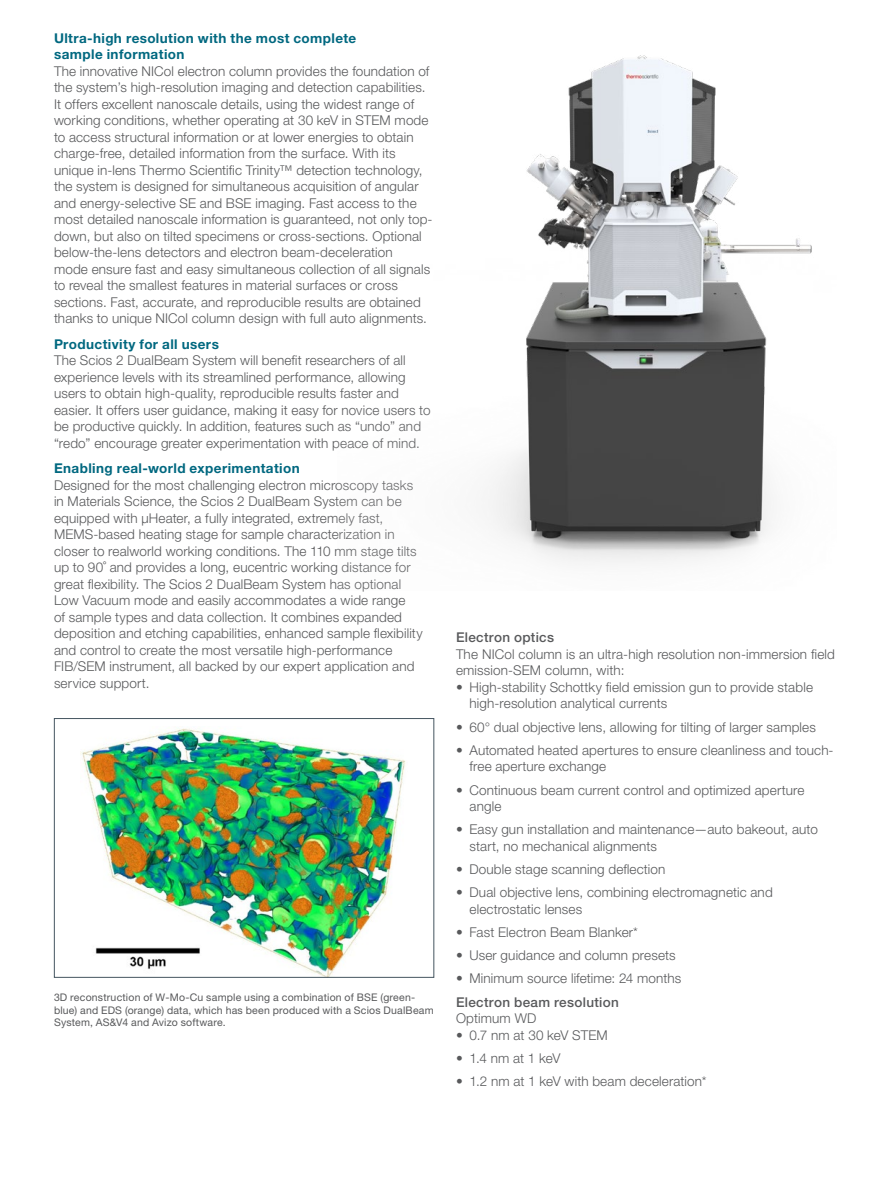
<style>
.page{position:relative;width:891px;height:1188px;background:#fff}
.page>*{position:absolute;margin:0;border:0;box-sizing:border-box;transform-origin:0 0}
.t1{font:300 13.5px/16.5px "Helvetica Neue LT Pro";letter-spacing:.01em;color:#58595b}
.t2{font:700 13.5px/16.5px "Helvetica Neue LT Pro";letter-spacing:.03em;color:#006880}
.t3{font:500 13.5px "Helvetica Neue LT Pro";letter-spacing:.025em;color:#58595b}
.t4{font:10.5px/12.6px "Helvetica Neue LT Pro";letter-spacing:.02em;color:#58595b}
</style>
<div class="page">
<img style="left:81px;top:728px;width:325px;height:248px">
<div style="left:54px;top:718px;width:380px;height:260px;border:1px solid #455560"></div>
<img style="left:488px;top:55px;width:324px;height:508px">
<p class="t2" style="left:54px;top:29px;width:304px">Ultra-high resolution with the most complete sample information</p>
<p class="t1" style="left:54px;top:62px;width:380px">The innovative NICol electron column provides the foundation of the system’s high-resolution imaging and detection capabilities.<br>It offers excellent nanoscale details, using the widest range of working conditions, whether operating at 30 keV in STEM mode to access structural information or at lower energies to obtain charge-free, detailed information from the surface. With its unique in-lens Thermo Scientific Trinity™ detection technology, the system is designed for simultaneous acquisition of angular and energy-selective SE and BSE imaging. Fast access to the most detailed nanoscale information is guaranteed, not only top&shy;down, but also on tilted specimens or cross-sections. Optional below-the-lens detectors and electron beam-deceleration<br>mode ensure fast and easy simultaneous collection of all signals to reveal the smallest features in material surfaces or cross sections. Fast, accurate, and reproducible results are obtained thanks to unique NICol column design with full auto alignments.</p>
<p class="t2" style="left:54px;top:335px;width:166px">Productivity for all users</p>
<p class="t1" style="left:54px;top:352px;width:378px">The Scios 2 DualBeam System will benefit researchers of all experience levels with its streamlined performance, allowing users to obtain high-quality, reproducible results faster and easier. It offers user guidance, making it easy for novice users to be productive quickly. In addition, features such as “undo” and “redo” encourage greater experimentation with peace of mind.</p>
<p class="t2" style="left:54px;top:460px;width:247px">Enabling real-world experimentation</p>
<p class="t1" style="left:54px;top:476px;width:370px">Designed for the most challenging electron microscopy tasks in Materials Science, the Scios 2 DualBeam System can be equipped with μHeater, a fully integrated, extremely fast, MEMS-based heating stage for sample characterization in closer to realworld working conditions. The 110 mm stage tilts up to 90˚ and provides a long, eucentric working distance for great flexibility. The Scios 2 DualBeam System has optional Low Vacuum mode and easily accommodates a wide range<br>of sample types and data collection. It combines expanded deposition and etching capabilities, enhanced sample flexibility and control to create the most versatile high-performance FIB/SEM instrument, all backed by our expert application and service support.</p>
<p class="t4" style="left:54px;top:991px;width:381px">3D reconstruction of W-Mo-Cu sample using a combination of BSE (green&shy;blue) and EDS (orange) data, which has been produced with a Scios DualBeam<br>System, AS&amp;V4 and Avizo software.</p>
<p class="t3" style="left:456px;top:629px;width:100px">Electron optics</p>
<p class="t1" style="left:456px;top:645px;width:380px">The NICol column is an ultra-high resolution non-immersion field emission-SEM column, with:</p>
<p class="t1" style="left:470px;top:678px;width:345px;text-indent:-14px">• High-stability Schottky field emission gun to provide stable high-resolution analytical currents</p>
<p class="t1" style="left:456px;top:718px;width:362px">• 60° dual objective lens, allowing for tilting of larger samples</p>
<p class="t1" style="left:470px;top:741px;width:366px;text-indent:-14px">• Automated heated apertures to ensure cleanliness and touch&shy;free aperture exchange</p>
<p class="t1" style="left:470px;top:781px;width:336px;text-indent:-14px">• Continuous beam current control and optimized aperture angle</p>
<p class="t1" style="left:470px;top:821px;width:350px;text-indent:-14px">• Easy gun installation and maintenance—auto bakeout, auto start, no mechanical alignments</p>
<p class="t1" style="left:456px;top:861px;width:211px">• Double stage scanning deflection</p>
<p class="t1" style="left:470px;top:884px;width:305px;text-indent:-14px">• Dual objective lens, combining electromagnetic and electrostatic lenses</p>
<p class="t1" style="left:456px;top:924px;width:184px">• Fast Electron Beam Blanker*</p>
<p class="t1" style="left:456px;top:947px;width:221px">• User guidance and column presets</p>
<p class="t1" style="left:456px;top:970px;width:227px">• Minimum source lifetime: 24 months</p>
<p class="t3" style="left:456px;top:994px;width:164px">Electron beam resolution</p>
<p class="t1" style="left:456px;top:1010px;width:82px">Optimum WD</p>
<p class="t1" style="left:456px;top:1026px;width:153px">• 0.7 nm at 30 keV STEM</p>
<p class="t1" style="left:456px;top:1050px;width:106px">• 1.4 nm at 1 keV</p>
<p class="t1" style="left:456px;top:1073px;width:252px">• 1.2 nm at 1 keV with beam deceleration*</p>
</div>
